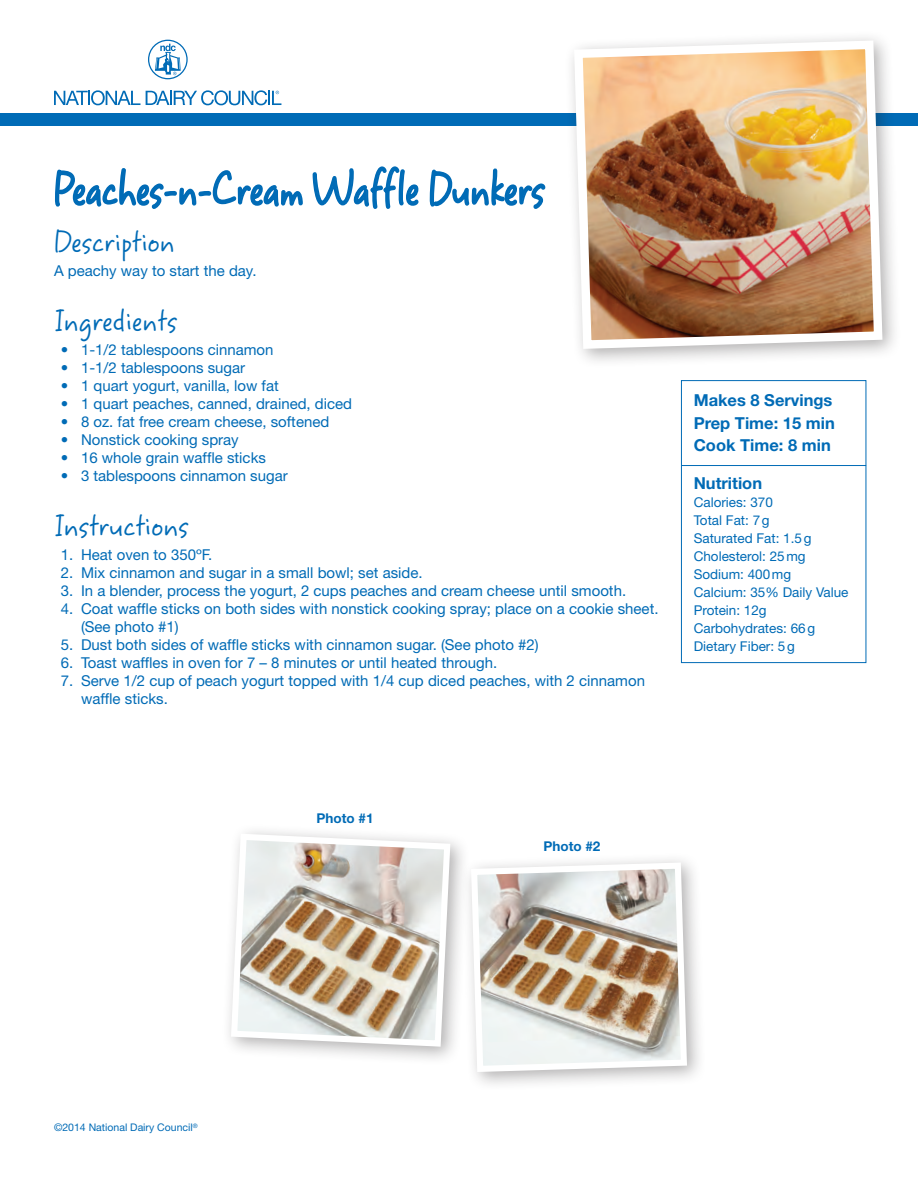
<style>
.page{position:relative;width:918px;height:1188px;background:#fff}
.page>*{position:absolute;margin:0;border:0;box-sizing:border-box;transform-origin:0 0}
.t1{font:45px "Sweet Pea";color:#006bb6;scale:.87 1}
.t2{font:30px "Sweet Pea";color:#006bb6}
.t3{font:700 16.5px/22.5px "Helvetica Neue LT Pro";color:#006bb6}
.t4{font:15px/18px "Helvetica Neue LT Pro";color:#006bb6}
.t5{font:13.5px/18px "Helvetica Neue LT Pro";color:#006bb6}
.t6{font:700 13.5px "Helvetica Neue LT Pro";color:#006bb6}
.t7{font:10.5px "Helvetica Neue LT Pro";color:#006bb6}
</style>
<div class="page">
<svg style="left:55px;top:168px;width:248px;height:41px"></svg>
<svg style="left:312px;top:166px;width:107px;height:43px"></svg>
<svg style="left:429px;top:168px;width:117px;height:41px"></svg>
<div style="left:0;top:113px;width:918px;height:12px;background:#006bb6"></div>
<div style="left:564px;top:31px;width:338px;height:338px;background:#231f20;opacity:.35"></div>
<img style="left:570px;top:36px;width:317px;height:317px">
<hr style="left:682px;top:465px;width:184px;height:1px;background:#006bb6">
<div style="left:681px;top:380px;width:185px;height:283px;border:1px solid #006bb6"></div>
<svg style="left:54px;top:90px;width:86px;height:15px"></svg>
<svg style="left:146px;top:90px;width:135px;height:15px"></svg>
<svg style="left:148px;top:40px;width:40px;height:39px"></svg>
<div style="left:221px;top:824px;width:249px;height:242px;background:#231f20;opacity:.35"></div>
<svg style="left:228px;top:830px;width:226px;height:220px"></svg>
<div style="left:461px;top:853px;width:246px;height:239px;background:#231f20;opacity:.35"></div>
<img style="left:468px;top:859px;width:222px;height:216px">
<h1 class="t1" style="left:54px;top:161px;width:566px">Peaches-n-Cream Waffle Dunkers</h1>
<h2 class="t2" style="left:54px;top:223px;width:122px">Description</h2>
<p class="t4" style="left:54px;top:261px;width:204px">A peachy way to start the day.</p>
<h2 class="t2" style="left:54px;top:302px;width:125px">Ingredients</h2>
<p class="t4" style="left:61px;top:340px;width:214px">• 1-1/2 tablespoons cinnamon</p>
<p class="t4" style="left:61px;top:358px;width:186px">• 1-1/2 tablespoons sugar</p>
<p class="t4" style="left:61px;top:376px;width:220px">• 1 quart yogurt, vanilla, low fat</p>
<p class="t4" style="left:61px;top:394px;width:293px">• 1 quart peaches, canned, drained, diced</p>
<p class="t4" style="left:61px;top:412px;width:270px">• 8 oz. fat free cream cheese, softened</p>
<p class="t4" style="left:61px;top:430px;width:180px">• Nonstick cooking spray</p>
<p class="t4" style="left:61px;top:448px;width:207px">• 16 whole grain waffle sticks</p>
<p class="t4" style="left:61px;top:466px;width:228px">• 3 tablespoons cinnamon sugar</p>
<h2 class="t2" style="left:54px;top:506px;width:136px">Instructions</h2>
<p class="t4" style="left:61px;top:545px;width:153px">1. Heat oven to 350ºF.</p>
<p class="t4" style="left:61px;top:563px;width:363px">2. Mix cinnamon and sugar in a small bowl; set aside.</p>
<p class="t4" style="left:61px;top:581px;width:567px">3. In a blender, process the yogurt, 2 cups peaches and cream cheese until smooth.</p>
<p class="t4" style="left:81px;top:599px;width:579px;text-indent:-20px">4. Coat waffle sticks on both sides with nonstick cooking spray; place on a cookie sheet. (See photo #1)</p>
<p class="t4" style="left:61px;top:635px;width:480px">5. Dust both sides of waffle sticks with cinnamon sugar. (See photo #2)</p>
<p class="t4" style="left:61px;top:653px;width:438px">6. Toast waffles in oven for 7 – 8 minutes or until heated through.</p>
<p class="t4" style="left:81px;top:671px;width:566px;text-indent:-20px">7. Serve 1/2 cup of peach yogurt topped with 1/4 cup diced peaches, with 2 cinnamon waffle sticks.</p>
<p class="t3" style="left:694px;top:389px;width:143px">Makes 8 Servings<br>Prep Time: 15 min<br>Cook Time: 8 min</p>
<p class="t3" style="left:694px;top:471px;width:70px">Nutrition</p>
<p class="t5" style="left:694px;top:493px;width:156px">Calories: 370<br>Total Fat: 7g<br>Saturated Fat: 1.5g<br>Cholesterol: 25mg<br>Sodium: 400mg<br>Calcium: 35% Daily Value<br>Protein: 12g<br>Carbohydrates: 66g<br>Dietary Fiber: 5g</p>
<p class="t6" style="left:317px;top:810px;width:59px">Photo #1</p>
<p class="t6" style="left:543px;top:838px;width:59px">Photo #2</p>
<p class="t7" style="left:54px;top:1121px;width:145px">©2014 National Dairy Council<sup>®</sup></p>
</div>
